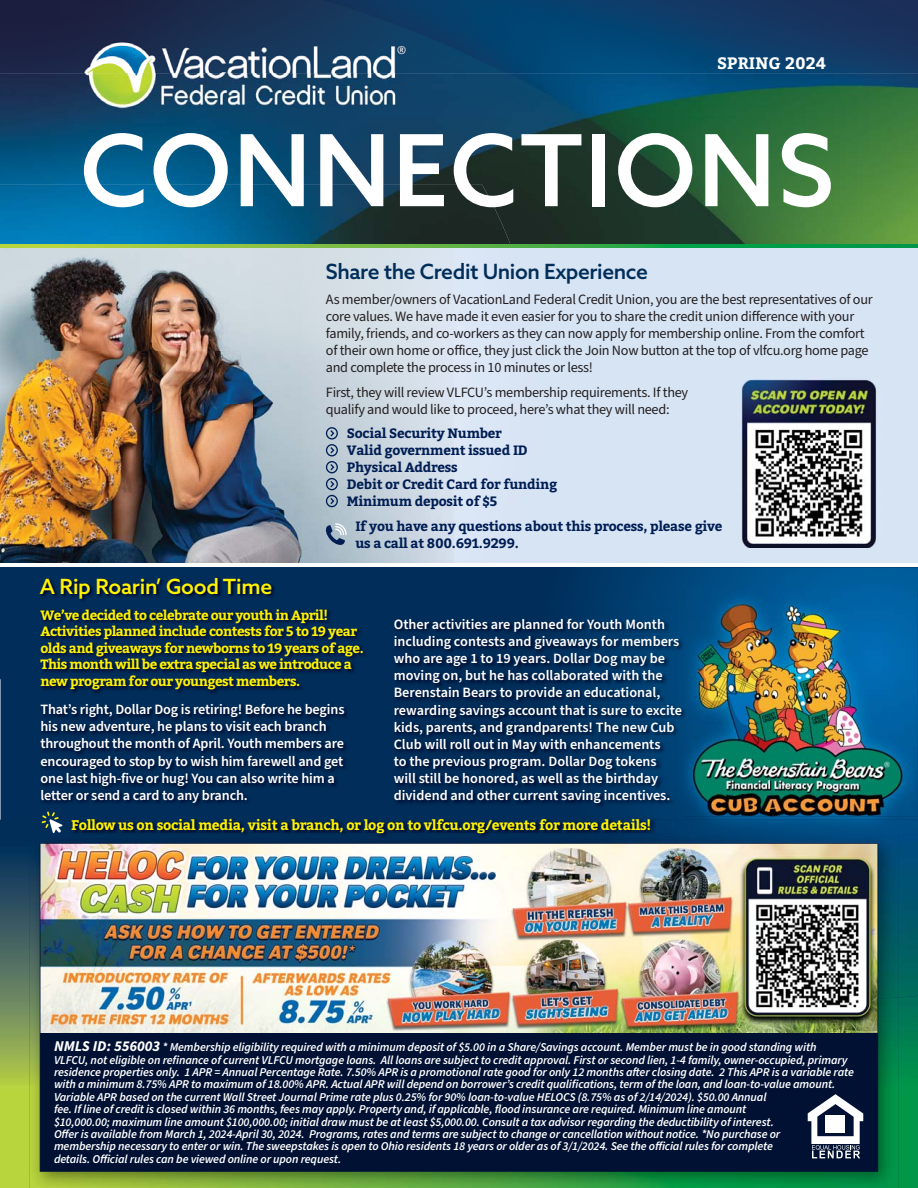
<style>
.page{position:relative;width:918px;height:1188px;background:#fff}
.page>*{position:absolute;margin:0;border:0;box-sizing:border-box;transform-origin:0 0}
.t1{font:500 99.45px "Azo Sans";letter-spacing:.02em;color:#fff}
.t2{font:500 21px "Azo Sans";letter-spacing:-.02em;color:#002d59}
.t3{font:500 21px "Azo Sans";letter-spacing:-.01em;color:#fff200}
.t4{font:700 16.5px "Bitter";letter-spacing:.01em;color:#fff}
.t5{font:600 14.25px/17.1px "Source Sans Pro";color:#fff}
.t6{font:14.25px/17.1px "Source Sans Pro";letter-spacing:-.02em;color:#231f20}
.t7{font:700 13.95px "Bitter";letter-spacing:-.025em;color:#fff200}
.t8{font:700 13.5px/16.6px "Bitter";letter-spacing:-.04em;color:#fff200}
.t9{font:700 13.5px/16.8px "Bitter";letter-spacing:-.02em;color:#001e54}
.t10{font:italic 600 12px/12.5px "Source Sans Pro";letter-spacing:-.01em;color:#fff}
.s1{font-weight:700;font-size:15px}
</style>
<div class="page">
<div style="left:0;top:568px;width:918px;height:620px;background:#002d59"></div>
<svg style="left:584px;top:568px;width:334px;height:252px"></svg>
<div style="left:0;top:73px;width:918px;height:490px;background:#d7e4f4"></div>
<img style="left:0;top:248px;width:446px;height:315px">
<img style="left:0;top:0;width:918px;height:73px">
<img style="left:0;top:73px;width:918px;height:171px">
<img style="left:0;top:185px;width:511px;height:59px">
<svg style="left:0;top:244px;width:918px;height:4px;background:#56b344"></svg>
<img style="left:0;top:822px;width:918px;height:366px">
<img style="left:656px;top:820px;width:262px;height:178px">
<svg style="left:326px;top:427px;width:12px;height:80px"></svg>
<img style="left:42px;top:578px;width:233px;height:23px">
<img style="left:41px;top:610px;width:495px;height:195px">
<img style="left:536px;top:608px;width:139px;height:201px">
<img style="left:395px;top:636px;width:280px;height:13px">
<img style="left:395px;top:704px;width:144px;height:14px">
<img style="left:539px;top:704px;width:136px;height:14px">
<img style="left:395px;top:722px;width:147px;height:13px">
<img style="left:542px;top:722px;width:133px;height:13px">
<img style="left:584px;top:817px;width:72px;height:3px">
<img style="left:71px;top:820px;width:505px;height:13px">
<img style="left:576px;top:820px;width:80px;height:13px">
<svg style="left:42px;top:812px;width:20px;height:21px"></svg>
<img style="left:675px;top:587px;width:243px;height:247px">
<svg style="left:675px;top:636px;width:4px;height:13px"></svg>
<img style="left:684px;top:584px;width:234px;height:232px">
<img style="left:741px;top:379px;width:136px;height:169px">
<img style="left:30px;top:833px;width:868px;height:355px">
<img style="left:587px;top:833px;width:311px;height:165px">
<img style="left:71px;top:833px;width:513px;height:5px">
<img style="left:584px;top:833px;width:72px;height:5px">
<img style="left:675px;top:833px;width:223px;height:1px">
<img style="left:40px;top:843px;width:838px;height:329px">
<svg style="left:325px;top:523px;width:22px;height:23px"></svg>
<svg style="left:808px;top:1094px;width:55px;height:64px;background:#7b8496"></svg>
<h3 class="t4" style="left:717px;top:55px;width:110px">SPRING 2024</h3>
<h1 class="t1" style="left:80px;top:123px;width:756px">CONNECTIONS</h1>
<h2 class="t2" style="left:326px;top:262px;width:324px">Share the Credit Union Experience</h2>
<p class="t6" style="left:326px;top:292px;width:548px">As member/owners of VacationLand Federal Credit Union, you are the best representatives of our core values. We have made it even easier for you to share the credit union difference with your family, friends, and co-workers as they can now apply for membership online. From the comfort of their own home or office, they just click the Join Now button at the top of vlfcu.org home page and complete the process in 10 minutes or less!</p>
<p class="t6" style="left:326px;top:385px;width:364px">First, they will review VLFCU’s membership requirements. If they qualify and would like to proceed, here’s what they will need:</p>
<p class="t9" style="left:347px;top:426px;width:212px">Social Security Number<br>Valid government issued ID<br>Physical Address<br>Debit or Credit Card for funding<br>Minimum deposit of $5</p>
<p class="t9" style="left:355px;top:519px;width:369px;line-height:16.2px">If you have any questions about this process, please give us a call at 800.691.9299.</p>
<h2 class="t3" style="left:40px;top:576px;width:234px">A Rip Roarin’ Good Time</h2>
<p class="t8" style="left:40px;top:607px;width:325px">We’ve decided to celebrate our youth in April!<br>Activities planned include contests for 5 to 19 year olds and giveaways for newborns to 19 years of age.<br>This month will be extra special as we introduce a new program for our youngest members.</p>
<p class="t5" style="left:40px;top:702px;width:306px">That’s right, Dollar Dog is retiring! Before he begins his new adventure, he plans to visit each branch throughout the month of April. Youth members are encouraged to stop by to wish him farewell and get one last high-five or hug! You can also write him a letter or send a card to any branch.</p>
<p class="t5" style="left:394px;top:617px;width:290px">Other activities are planned for Youth Month including contests and giveaways for members who are age 1 to 19 years. Dollar Dog may be moving on, but he has collaborated with the Berenstain Bears to provide an educational, rewarding savings account that is sure to excite kids, parents, and grandparents! The new Cub Club will roll out in May with enhancements<br>to the previous program. Dollar Dog tokens will still be honored, as well as the birthday dividend and other current saving incentives.</p>
<p class="t7" style="left:71px;top:818px;width:582px">Follow us on social media, visit a branch, or log on to vlfcu.org/events for more details!</p>
<p class="t10" style="left:54px;top:1042px;width:801px"><span class="s1">NMLS ID: 556003</span> * Membership eligibility required with a minimum deposit of $5.00 in a Share/Savings account. Member must be in good standing with VLFCU, not eligible on refinance of current VLFCU mortgage loans. All loans are subject to credit approval. First or second lien, 1-4 family, owner-occupied, primary residence properties only. 1 APR = Annual Percentage Rate. 7.50% APR is a promotional rate good for only 12 months after closing date. 2 This APR is a variable rate with a minimum 8.75% APR to maximum of 18.00% APR. Actual APR will depend on borrower’s credit qualifications, term of the loan, and loan-to-value amount.<br>Variable APR based on the current Wall Street Journal Prime rate plus 0.25% for 90% loan-to-value HELOCS (8.75% as of 2/14/2024). $50.00 Annual<br>fee. If line of credit is closed within 36 months, fees may apply. Property and, if applicable, flood insurance are required. Minimum line amount<br>$10,000.00; maximum line amount $100,000.00; initial draw must be at least $5,000.00. Consult a tax advisor regarding the deductibility of interest.<br>Offer is available from March 1, 2024-April 30, 2024. Programs, rates and terms are subject to change or cancellation without notice. *No purchase or<br>membership necessary to enter or win. The sweepstakes is open to Ohio residents 18 years or older as of 3/1/2024. See the official rules for complete<br>details. Official rules can be viewed online or upon request.</p>
</div>
